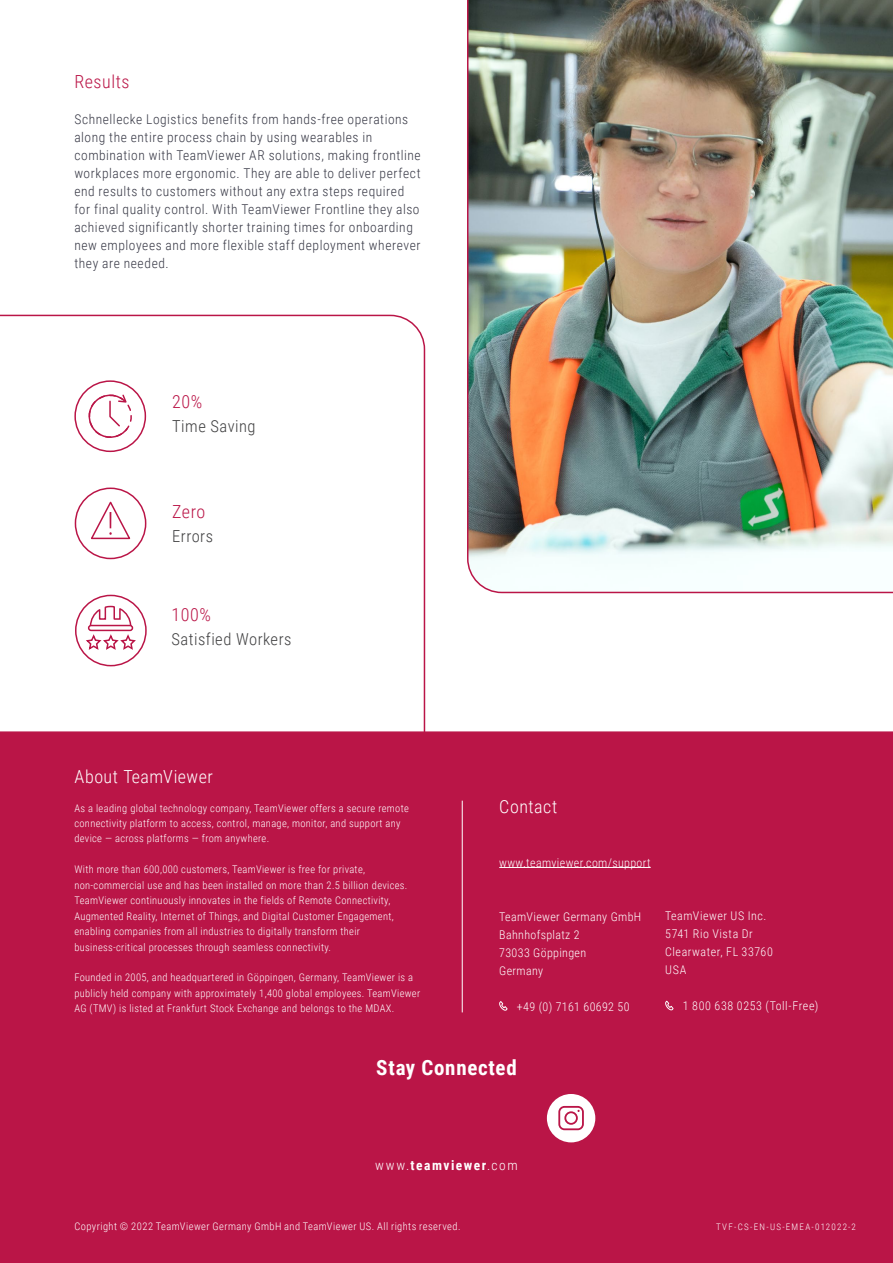
<style>
.page{position:relative;width:893px;height:1263px;background:#fff}
.page>*{position:absolute;margin:0;border:0;box-sizing:border-box;transform-origin:0 0}
.t1{font:700 21px "Roboto Condensed";letter-spacing:.03em;color:#fff}
.t2{font:300 18px "Roboto Condensed";letter-spacing:.025em;color:#fff}
.t3{font:300 18px "Roboto Condensed";letter-spacing:.03em;color:#ba1547}
.t4{font:300 16.5px "Roboto Condensed";letter-spacing:.03em;color:#3f3f40}
.t5{font:300 13.5px/18px "Roboto Condensed";letter-spacing:.04em;color:#373845}
.t6{font:700 13.5px "Roboto Condensed";letter-spacing:.11em;color:#fff}
.t7{font:300 12px/18px "Roboto Condensed";letter-spacing:.03em;color:#fff}
.t8{font:300 12px "Roboto Condensed";letter-spacing:.055em;color:#fff}
.t9{font:300 10.5px/15.5px "Roboto Condensed";letter-spacing:.03em;color:#fff}
.t10{font:300 9px "Roboto Condensed";letter-spacing:.135em;color:#fff}
.s1{font-weight:300}
</style>
<div class="page">
<img style="left:467px;top:0;width:426px;height:593px">
<svg style="left:0;top:315px;width:425px;height:416px"></svg>
<div style="left:0;top:731px;width:893px;height:532px;background:#ba1547"></div>
<hr style="left:499px;top:867px;width:152px;height:1px;background:#fff">
<svg style="left:499px;top:1000px;width:9px;height:12px"></svg>
<svg style="left:665px;top:1000px;width:9px;height:11px"></svg>
<svg style="left:547px;top:1094px;width:48px;height:48px"></svg>
<hr style="left:462px;top:801px;width:1px;height:211px;background:#fff">
<div style="left:75px;top:487px;width:71px;height:72px;border:2px solid #ba1547;border-radius:50%"></div>
<div style="left:74px;top:380px;width:72px;height:72px;border:2px solid #ba1547;border-radius:50%"></div>
<svg style="left:84px;top:392px;width:48px;height:50px"></svg>
<svg style="left:89px;top:500px;width:43px;height:40px"></svg>
<div style="left:75px;top:595px;width:72px;height:71px;border:2px solid #ba1547;border-radius:50%"></div>
<svg style="left:89px;top:605px;width:43px;height:20px"></svg>
<div style="left:88px;top:625px;width:45px;height:6px;border:2px solid #ba1547;border-radius:2px"></div>
<svg style="left:84px;top:634px;width:54px;height:17px"></svg>
<h2 class="t3" style="left:74px;top:69px;width:57px">Results</h2>
<p class="t5" style="left:74px;top:110px;width:348px">Schnellecke Logistics benefits from hands-free operations along the entire process chain by using wearables in combination with TeamViewer AR solutions, making frontline workplaces more ergonomic. They are able to deliver perfect end results to customers without any extra steps required for final quality control. With TeamViewer Frontline they also achieved significantly shorter training times for onboarding new employees and more flexible staff deployment wherever they are needed.</p>
<h2 class="t3" style="left:172px;top:389px;width:32px">20%</h2>
<h3 class="t4" style="left:172px;top:415px;width:85px">Time Saving</h3>
<h2 class="t3" style="left:172px;top:499px;width:35px">Zero</h2>
<h3 class="t4" style="left:172px;top:525px;width:42px">Errors</h3>
<h2 class="t3" style="left:171px;top:602px;width:41px">100%</h2>
<h3 class="t4" style="left:171px;top:627px;width:121px">Satisfied Workers</h3>
<h2 class="t2" style="left:74px;top:764px;width:140px">About TeamViewer</h2>
<p class="t9" style="left:74px;top:800px;width:336px">As a leading global technology company, TeamViewer offers a secure remote connectivity platform to access, control, manage, monitor, and support any device — across platforms — from anywhere.</p>
<p class="t9" style="left:74px;top:861px;width:335px">With more than 600,000 customers, TeamViewer is free for private, non-commercial use and has been installed on more than 2.5 billion devices.<br>TeamViewer continuously innovates in the fields of Remote Connectivity, Augmented Reality, Internet of Things, and Digital Customer Engagement, enabling companies from all industries to digitally transform their business-critical processes through seamless connectivity.</p>
<p class="t9" style="left:74px;top:970px;width:347px">Founded in 2005, and headquartered in Göppingen, Germany, TeamViewer is a publicly held company with approximately 1,400 global employees. TeamViewer<br>AG (TMV) is listed at Frankfurt Stock Exchange and belongs to the MDAX.</p>
<h2 class="t2" style="left:499px;top:793px;width:60px">Contact</h2>
<p class="t7" style="left:499px;top:853px;width:153px">www.teamviewer.com/support</p>
<p class="t7" style="left:499px;top:907px;width:144px">TeamViewer Germany GmbH<br>Bahnhofsplatz 2<br>73033 Göppingen<br>Germany</p>
<p class="t7" style="left:517px;top:997px;width:114px">+49 (0) 7161 60692 50</p>
<p class="t7" style="left:665px;top:906px;width:109px">TeamViewer US Inc.<br>5741 Rio Vista Dr<br>Clearwater, FL 33760<br>USA</p>
<p class="t8" style="left:683px;top:997px;width:137px">1 800 638 0253 (Toll-Free)</p>
<h1 class="t1" style="left:376px;top:1052px;width:142px">Stay Connected</h1>
<p class="t6" style="left:375px;top:1155px;width:144px"><span class="s1">www.</span>teamviewer<span class="s1">.com</span></p>
<p class="t9" style="left:74px;top:1218px;width:388px">Copyright © 2022 TeamViewer Germany GmbH and TeamViewer US. All rights reserved.</p>
<p class="t10" style="left:716px;top:1220px;width:141px">TVF-CS-EN-US-EMEA-012022-2</p>
</div>
